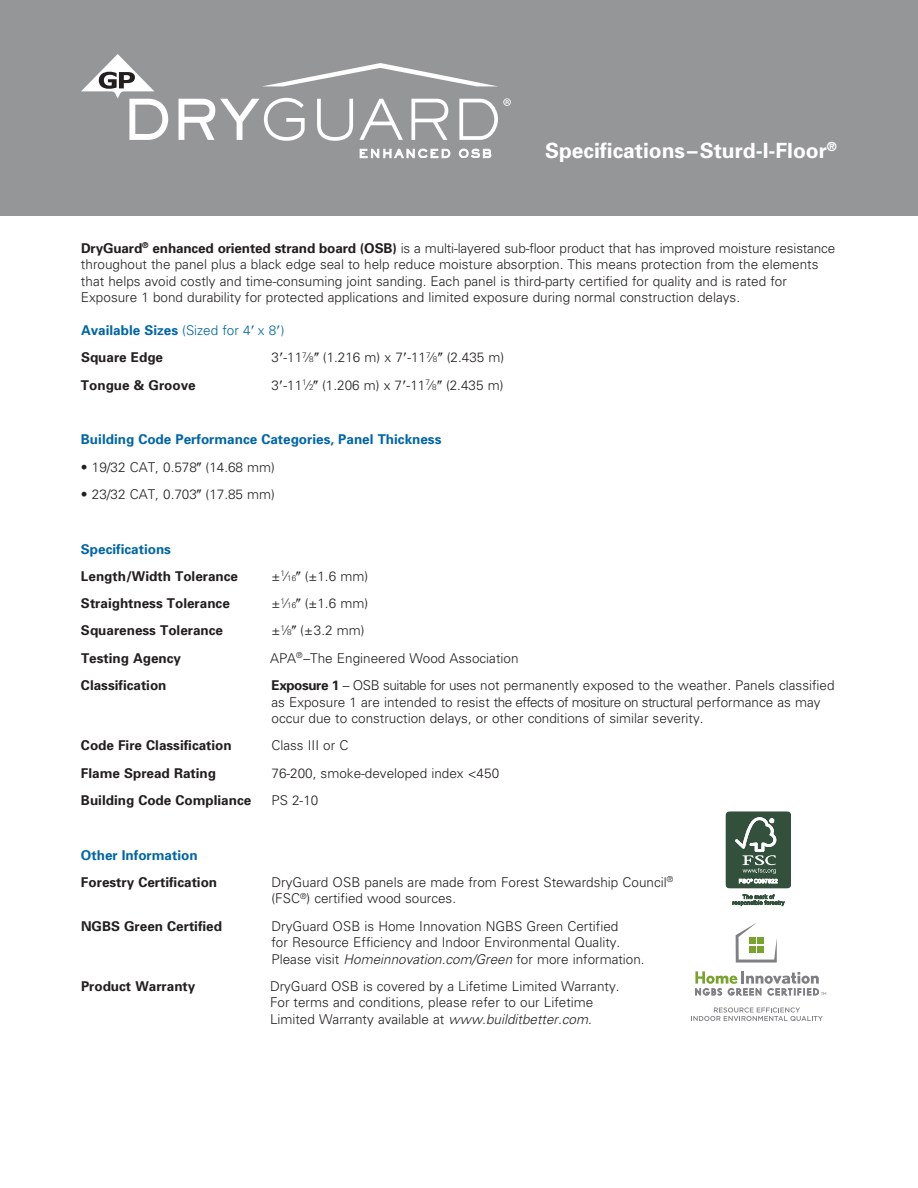
<style>
.page{position:relative;width:918px;height:1188px;background:#fff}
.page>*{position:absolute;margin:0;border:0;box-sizing:border-box;transform-origin:0 0}
.t1{font:700 21px "Univers";color:#fff}
.t2{font:300 13.5px/16.5px "Univers";color:#231f20}
.t3{font:700 13.5px "Univers";color:#231f20}
.t4{font:700 13.5px/27.3px "Univers";color:#0066a5}
.s1{font-weight:700}
.s2{font-weight:300}
.s3{font-family:"Universal Newswith Comm Pi";font-weight:400}
.s4{color:#231f20}
.s5{font-size:8.1px}
.s6{font-style:italic}
</style>
<div class="page">
<div style="left:0;top:0;width:918px;height:216px;background:#949698"></div>
<svg style="left:265px;top:63px;width:231px;height:23px"></svg>
<svg style="left:179px;top:98px;width:126px;height:43px"></svg>
<svg style="left:317px;top:99px;width:36px;height:42px"></svg>
<svg style="left:359px;top:99px;width:44px;height:41px"></svg>
<svg style="left:411px;top:99px;width:37px;height:41px"></svg>
<svg style="left:81px;top:54px;width:87px;height:86px"></svg>
<svg style="left:459px;top:98px;width:52px;height:42px"></svg>
<svg style="left:360px;top:149px;width:90px;height:9px"></svg>
<svg style="left:459px;top:149px;width:32px;height:9px"></svg>
<div style="left:726px;top:812px;width:65px;height:76px;background:#32503c;border-radius:3px"></div>
<div style="left:726px;top:812px;width:65px;height:76px;border:1px solid #32503c;border-radius:4px"></div>
<svg style="left:735px;top:817px;width:43px;height:66px"></svg>
<svg style="left:733px;top:894px;width:52px;height:12px"></svg>
<svg style="left:736px;top:923px;width:41px;height:40px"></svg>
<div style="left:750px;top:937px;width:6px;height:7px;background:#79a22e"></div>
<div style="left:757px;top:937px;width:7px;height:7px;background:#79a22e"></div>
<div style="left:750px;top:946px;width:6px;height:7px;background:#79a22e"></div>
<div style="left:757px;top:946px;width:7px;height:7px;background:#79a22e"></div>
<svg style="left:695px;top:971px;width:131px;height:24px"></svg>
<svg style="left:691px;top:1007px;width:132px;height:14px"></svg>
<h1 class="t1" style="left:545px;top:137px;width:293px">Specifications–Sturd-I-Floor<sup>®</sup></h1>
<p class="t2" style="left:81px;top:239px;width:756px"><span class="s1">DryGuard</span><sup>®</sup> <span class="s1">enhanced oriented strand board (OSB)</span> is a multi-layered sub-floor product that has improved moisture resistance throughout the panel plus a black edge seal to help reduce moisture absorption. This means protection from the elements that helps avoid costly and time-consuming joint sanding. Each panel is third-party certified for quality and is rated for Exposure 1 bond durability for protected applications and limited exposure during normal construction delays.</p>
<p class="t4" style="left:81px;top:316px;width:205px">Available Sizes <span class="s2">(Sized for 4</span><span class="s3">*</span> <span class="s2">x 8</span><span class="s3">*</span><span class="s2">)<br></span><span class="s4">Square Edge</span></p>
<p class="t2" style="left:271px;top:349px;width:234px">3<span class="s3">*</span>-11<sup>7</sup>⁄<span class="s5">8</span><span class="s3">(</span> (1.216 m) x 7<span class="s3">*</span>-11<sup>7</sup>⁄<span class="s5">8</span><span class="s3">(</span> (2.435 m)</p>
<p class="t3" style="left:81px;top:376px;width:116px">Tongue &amp; Groove</p>
<p class="t2" style="left:271px;top:376px;width:233px">3<span class="s3">*</span>-11<sup>1</sup>⁄<span class="s5">2</span><span class="s3">(</span> (1.206 m) x 7<span class="s3">*</span>-11<sup>7</sup>⁄<span class="s5">8</span><span class="s3">(</span> (2.435 m)</p>
<p class="t4" style="left:81px;top:425px;width:362px">Building Code Performance Categories, Panel Thickness</p>
<p class="t2" style="left:81px;top:458px;width:196px">• 19/32 CAT, 0.578<span class="s3">(</span> (14.68 mm)</p>
<p class="t2" style="left:81px;top:485px;width:196px">• 23/32 CAT, 0.703<span class="s3">(</span> (17.85 mm)</p>
<p class="t4" style="left:81px;top:535px;width:92px">Specifications</p>
<p class="t3" style="left:81px;top:567px;width:159px">Length/Width Tolerance</p>
<p class="t2" style="left:271px;top:567px;width:98px">±<sup>1</sup>⁄<span class="s5">16</span><span class="s3">(</span> (±1.6 mm)</p>
<p class="t3" style="left:81px;top:595px;width:150px">Straightness Tolerance</p>
<p class="t2" style="left:271px;top:595px;width:98px">±<sup>1</sup>⁄<span class="s5">16</span><span class="s3">(</span> (±1.6 mm)</p>
<p class="t3" style="left:81px;top:622px;width:144px">Squareness Tolerance</p>
<p class="t2" style="left:271px;top:622px;width:95px">±<sup>1</sup>⁄<span class="s5">8</span><span class="s3">(</span> (±3.2 mm)</p>
<p class="t3" style="left:81px;top:649px;width:102px">Testing Agency</p>
<p class="t2" style="left:270px;top:649px;width:250px">APA<sup>®</sup>–The Engineered Wood Association</p>
<p class="t3" style="left:81px;top:677px;width:87px">Classification</p>
<p class="t2" style="left:271px;top:677px;width:565px"><span class="s1">Exposure 1</span> – OSB suitable for uses not permanently exposed to the weather. Panels classified as Exposure 1 are intended to resist the effects of mositure on structural performance as may occur due to construction delays, or other conditions of similar severity.</p>
<p class="t3" style="left:81px;top:737px;width:152px">Code Fire Classification</p>
<p class="t2" style="left:271px;top:737px;width:78px">Class III or C</p>
<p class="t3" style="left:81px;top:764px;width:137px">Flame Spread Rating</p>
<p class="t2" style="left:271px;top:764px;width:229px">76-200, smoke-developed index &lt;450</p>
<p class="t3" style="left:81px;top:791px;width:172px">Building Code Compliance</p>
<p class="t2" style="left:271px;top:791px;width:48px">PS 2-10</p>
<p class="t4" style="left:81px;top:841px;width:118px">Other Information</p>
<p class="t3" style="left:81px;top:873px;width:138px">Forestry Certification</p>
<p class="t2" style="left:271px;top:873px;width:403px">DryGuard OSB panels are made from Forest Stewardship Council<sup>® </sup>(FSC<sup>®</sup>) certified wood sources.</p>
<p class="t3" style="left:81px;top:917px;width:143px">NGBS Green Certified</p>
<p class="t2" style="left:271px;top:917px;width:375px">DryGuard OSB is Home Innovation NGBS Green Certified<br>for Resource Efficiency and Indoor Environmental Quality.<br>Please visit <span class="s6">Homeinnovation.com/Green</span> for more information.</p>
<p class="t3" style="left:81px;top:977px;width:116px">Product Warranty</p>
<p class="t2" style="left:270px;top:977px;width:351px">DryGuard OSB is covered by a Lifetime Limited Warranty.<br>For terms and conditions, please refer to our Lifetime<br>Limited Warranty available at <span class="s6">www.builditbetter.com</span>.</p>
</div>
